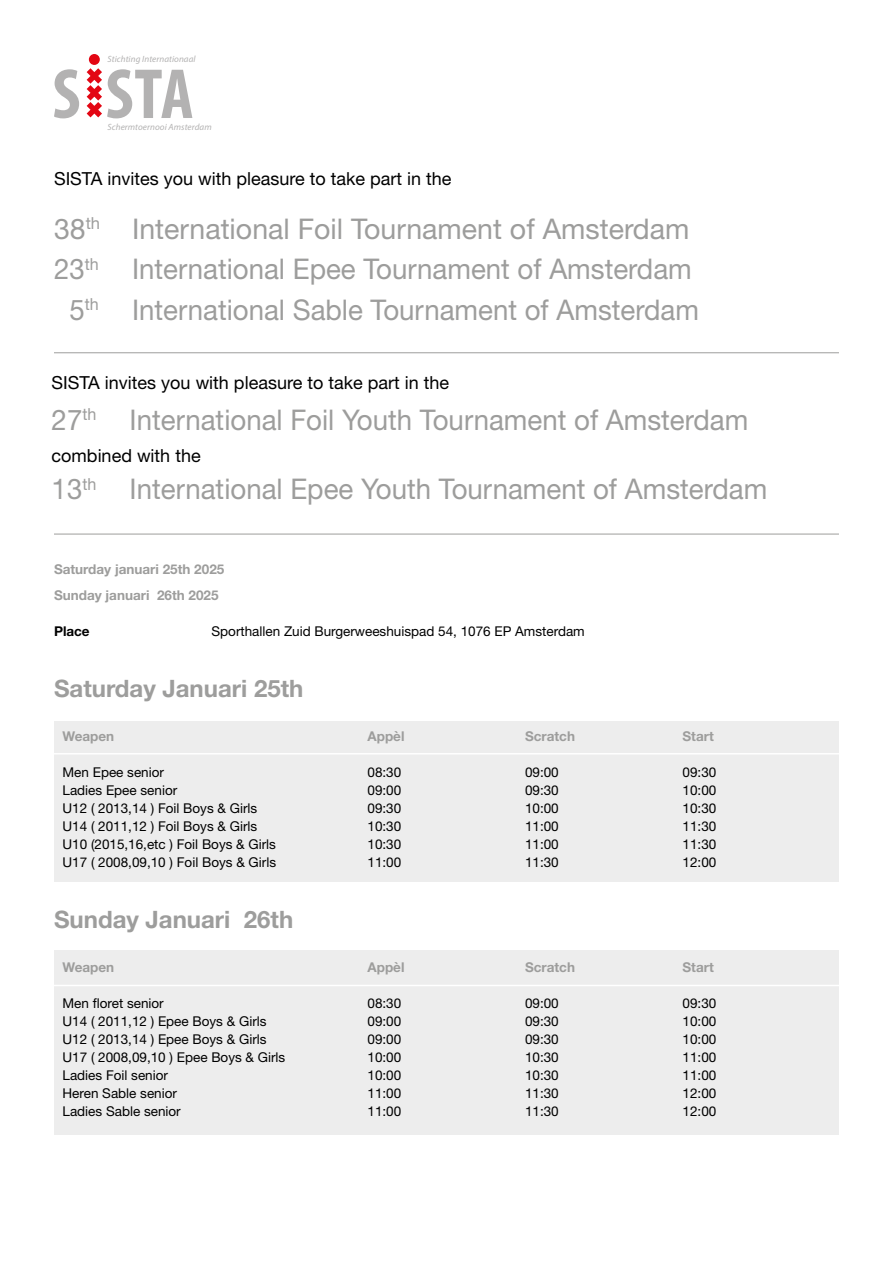
<style>
.page{position:relative;width:893px;height:1263px;background:#fff}
.page>*{position:absolute;margin:0;border:0;box-sizing:border-box;transform-origin:0 0}
.t1{font:28.5px/40.5px "Helvetica Neue LT Pro";color:#9d9d9c}
.t2{font:700 24px "Helvetica Neue LT Pro";color:#9d9d9c}
.t3{font:18px "Helvetica Neue LT Pro";color:#000}
.t4{font:13.5px "Helvetica Neue LT Pro";color:#000}
.t5{font:700 13.5px/25.5px "Helvetica Neue LT Pro";color:#9d9d9c}
.t6{font:700 13.5px "Helvetica Neue LT Pro";color:#000}
.t7{font:italic 9px "Myriad Pro";letter-spacing:.01em;color:#b3b2b2}
.s1{color:#fff}
</style>
<div class="page">
<div style="left:54px;top:950px;width:785px;height:185px;background:#ededed"></div>
<hr style="left:52px;top:985px;width:804px;height:1px;background:#fff">
<div style="left:54px;top:721px;width:785px;height:160px;background:#ededed"></div>
<svg style="left:54px;top:68px;width:138px;height:50px"></svg>
<div style="left:89px;top:54px;width:11px;height:11px;background:#e30613;border-radius:50%"></div>
<hr style="left:54px;top:534px;width:785px;height:1px;background:#9d9d9c">
<hr style="left:54px;top:352px;width:785px;height:1px;background:#9d9d9c">
<hr style="left:52px;top:753px;width:804px;height:1px;background:#fff">
<p class="t7" style="left:107px;top:54px;width:90px">Stichting Internationaal</p>
<p class="t7" style="left:107px;top:122px;width:106px">Schermtoernooi Amsterdam</p>
<h3 class="t3" style="left:54px;top:167px;width:399px">SISTA invites you with pleasure to take part in the</h3>
<h1 class="t1" style="left:54px;top:208px;width:646px">38<sup>th</sup> International Foil Tournament of Amsterdam<br>23<sup>th</sup> International Epee Tournament of Amsterdam<br><span class="s1">0</span>5<sup>th</sup> International Sable Tournament of Amsterdam</h1>
<h3 class="t3" style="left:52px;top:372px;width:399px">SISTA invites you with pleasure to take part in the</h3>
<h1 class="t1" style="left:52px;top:399px;width:698px">27<sup>th</sup> International Foil Youth Tournament of Amsterdam</h1>
<h3 class="t3" style="left:52px;top:444px;width:151px">combined with the</h3>
<h1 class="t1" style="left:52px;top:468px;width:717px">13<sup>th</sup> International Epee Youth Tournament of Amsterdam</h1>
<p class="t5" style="left:54px;top:556px;width:172px">Saturday januari 25th 2025<br>Sunday januari 26th 2025</p>
<p class="t6" style="left:54px;top:622px;width:37px">Place</p>
<p class="t4" style="left:212px;top:622px;width:375px">Sporthallen Zuid Burgerweeshuispad 54, 1076 EP Amsterdam</p>
<h2 class="t2" style="left:54px;top:674px;width:251px">Saturday Januari 25th</h2>
<p class="t5" style="left:63px;top:723px;width:53px">Weapen</p>
<p class="t5" style="left:367px;top:723px;width:38px">Appèl</p>
<p class="t5" style="left:525px;top:723px;width:52px">Scratch</p>
<p class="t5" style="left:683px;top:723px;width:33px">Start</p>
<p class="t4" style="left:63px;top:763px;width:103px">Men Epee senior</p>
<p class="t4" style="left:367px;top:763px;width:35px">08:30</p>
<p class="t4" style="left:525px;top:763px;width:35px">09:00</p>
<p class="t4" style="left:683px;top:763px;width:35px">09:30</p>
<p class="t4" style="left:63px;top:781px;width:116px">Ladies Epee senior</p>
<p class="t4" style="left:367px;top:781px;width:35px">09:00</p>
<p class="t4" style="left:525px;top:781px;width:35px">09:30</p>
<p class="t4" style="left:683px;top:781px;width:35px">10:00</p>
<p class="t4" style="left:63px;top:799px;width:196px">U12 ( 2013,14 ) Foil Boys &amp; Girls</p>
<p class="t4" style="left:367px;top:799px;width:35px">09:30</p>
<p class="t4" style="left:525px;top:799px;width:35px">10:00</p>
<p class="t4" style="left:683px;top:799px;width:35px">10:30</p>
<p class="t4" style="left:63px;top:817px;width:196px">U14 ( 2011,12 ) Foil Boys &amp; Girls</p>
<p class="t4" style="left:367px;top:817px;width:35px">10:30</p>
<p class="t4" style="left:525px;top:817px;width:35px">11:00</p>
<p class="t4" style="left:683px;top:817px;width:35px">11:30</p>
<p class="t4" style="left:63px;top:835px;width:215px">U10 (2015,16,etc ) Foil Boys &amp; Girls</p>
<p class="t4" style="left:367px;top:835px;width:35px">10:30</p>
<p class="t4" style="left:525px;top:835px;width:35px">11:00</p>
<p class="t4" style="left:683px;top:835px;width:35px">11:30</p>
<p class="t4" style="left:63px;top:853px;width:215px">U17 ( 2008,09,10 ) Foil Boys &amp; Girls</p>
<p class="t4" style="left:367px;top:853px;width:35px">11:00</p>
<p class="t4" style="left:525px;top:853px;width:35px">11:30</p>
<p class="t4" style="left:683px;top:853px;width:35px">12:00</p>
<h2 class="t2" style="left:54px;top:905px;width:241px">Sunday Januari 26th</h2>
<p class="t5" style="left:63px;top:954px;width:53px">Weapen</p>
<p class="t5" style="left:367px;top:954px;width:38px">Appèl</p>
<p class="t5" style="left:525px;top:954px;width:52px">Scratch</p>
<p class="t5" style="left:683px;top:954px;width:33px">Start</p>
<p class="t4" style="left:63px;top:994px;width:103px">Men floret senior</p>
<p class="t4" style="left:367px;top:994px;width:35px">08:30</p>
<p class="t4" style="left:525px;top:994px;width:35px">09:00</p>
<p class="t4" style="left:683px;top:994px;width:35px">09:30</p>
<p class="t4" style="left:63px;top:1012px;width:206px">U14 ( 2011,12 ) Epee Boys &amp; Girls</p>
<p class="t4" style="left:367px;top:1012px;width:35px">09:00</p>
<p class="t4" style="left:525px;top:1012px;width:35px">09:30</p>
<p class="t4" style="left:683px;top:1012px;width:35px">10:00</p>
<p class="t4" style="left:63px;top:1030px;width:206px">U12 ( 2013,14 ) Epee Boys &amp; Girls</p>
<p class="t4" style="left:367px;top:1030px;width:35px">09:00</p>
<p class="t4" style="left:525px;top:1030px;width:35px">09:30</p>
<p class="t4" style="left:683px;top:1030px;width:35px">10:00</p>
<p class="t4" style="left:63px;top:1048px;width:224px">U17 ( 2008,09,10 ) Epee Boys &amp; Girls</p>
<p class="t4" style="left:367px;top:1048px;width:35px">10:00</p>
<p class="t4" style="left:525px;top:1048px;width:35px">10:30</p>
<p class="t4" style="left:683px;top:1048px;width:35px">11:00</p>
<p class="t4" style="left:63px;top:1066px;width:107px">Ladies Foil senior</p>
<p class="t4" style="left:367px;top:1066px;width:35px">10:00</p>
<p class="t4" style="left:525px;top:1066px;width:35px">10:30</p>
<p class="t4" style="left:683px;top:1066px;width:35px">11:00</p>
<p class="t4" style="left:63px;top:1084px;width:116px">Heren Sable senior</p>
<p class="t4" style="left:367px;top:1084px;width:35px">11:00</p>
<p class="t4" style="left:525px;top:1084px;width:35px">11:30</p>
<p class="t4" style="left:683px;top:1084px;width:35px">12:00</p>
<p class="t4" style="left:63px;top:1102px;width:120px">Ladies Sable senior</p>
<p class="t4" style="left:367px;top:1102px;width:35px">11:00</p>
<p class="t4" style="left:525px;top:1102px;width:35px">11:30</p>
<p class="t4" style="left:683px;top:1102px;width:35px">12:00</p>
</div>
